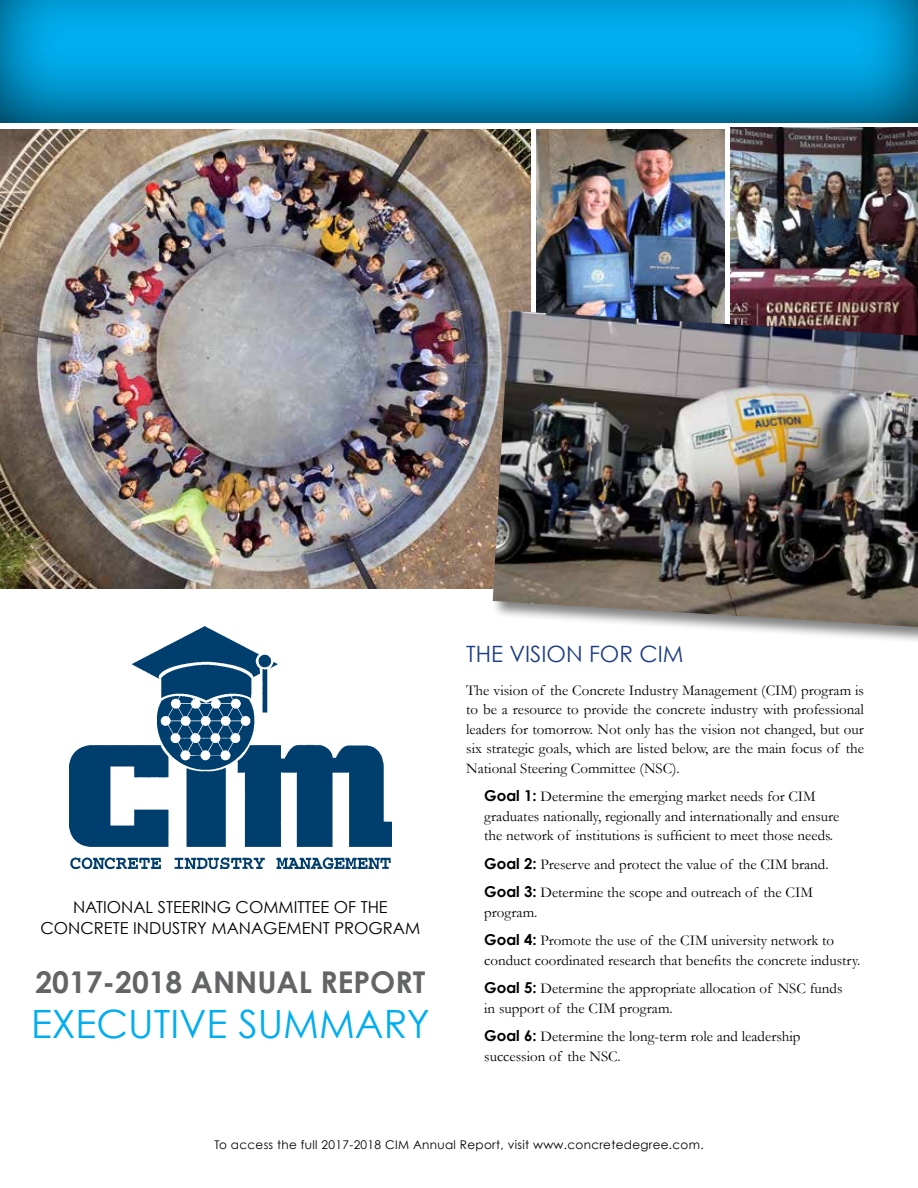
<style>
.page{position:relative;width:918px;height:1188px;background:#fff}
.page>*{position:absolute;margin:0;border:0;box-sizing:border-box;transform-origin:0 0}
.t1{font:39px "Century Gothic";color:#00aeef}
.t2{font:700 30px "Century Gothic";color:#636466}
.t3{font:22.5px "Century Gothic";color:#1d3d85}
.t4{font:16.5px/21px "Century Gothic";color:#000;text-align:center}
.t5{font:15px/19.5px "Garamond";color:#000}
.t6{font:12px "Century Gothic";letter-spacing:.025em;color:#000}
.s1{font-family:"Century Gothic";font-weight:700}
</style>
<div class="page">
<div style="left:0;top:0;width:918px;height:123px;background:#000;opacity:.85"></div>
<img style="left:0;top:129px;width:530px;height:459px">
<img style="left:69px;top:627px;width:323px;height:241px">
<img style="left:537px;top:129px;width:187px;height:180px">
<img style="left:730px;top:128px;width:188px;height:181px">
<div style="left:491px;top:309px;width:427px;height:336px;background:#000;opacity:.5"></div>
<img style="left:493px;top:311px;width:425px;height:316px">
<p class="t4" style="left:41px;top:896px;width:381px">NATIONAL STEERING COMMITTEE OF THE<br>CONCRETE INDUSTRY MANAGEMENT PROGRAM</p>
<h2 class="t2" style="left:35px;top:964px;width:391px">2017-2018 ANNUAL REPORT</h2>
<h1 class="t1" style="left:31px;top:1000px;width:400px">EXECUTIVE SUMMARY</h1>
<h3 class="t3" style="left:466px;top:640px;width:219px">THE VISION FOR CIM</h3>
<p class="t5" style="left:466px;top:680px;width:399px;text-align:justify">The vision of the Concrete Industry Management (CIM) program is to be a resource to provide the concrete industry with professional leaders for tomorrow. Not only has the vision not changed, but our six strategic goals, which are listed below, are the main focus of the National Steering Committee (NSC).</p>
<p class="t5" style="left:484px;top:787px;width:357px"><span class="s1">Goal 1:</span> Determine the emerging market needs for CIM graduates nationally, regionally and internationally and ensure the network of institutions is sufficient to meet those needs.</p>
<p class="t5" style="left:484px;top:850px;width:346px;line-height:28.5px"><span class="s1">Goal 2:</span> Preserve and protect the value of the CIM brand.<br><span class="s1">Goal 3:</span> Determine the scope and outreach of the CIM</p>
<p class="t5" style="left:484px;top:898px;width:351px;line-height:28.5px">program.<br><span class="s1">Goal 4:</span> Promote the use of the CIM university network to</p>
<p class="t5" style="left:484px;top:946px;width:378px;line-height:28.5px">conduct coordinated research that benefits the concrete industry.<br><span class="s1">Goal 5:</span> Determine the appropriate allocation of NSC funds</p>
<p class="t5" style="left:484px;top:994px;width:318px;line-height:28.5px">in support of the CIM program.<br><span class="s1">Goal 6:</span> Determine the long-term role and leadership</p>
<p class="t5" style="left:484px;top:1046px;width:138px">succession of the NSC.</p>
<p class="t6" style="left:214px;top:1137px;width:491px">To access the full 2017-2018 CIM Annual Report, visit www.concretedegree.com.</p>
</div>
